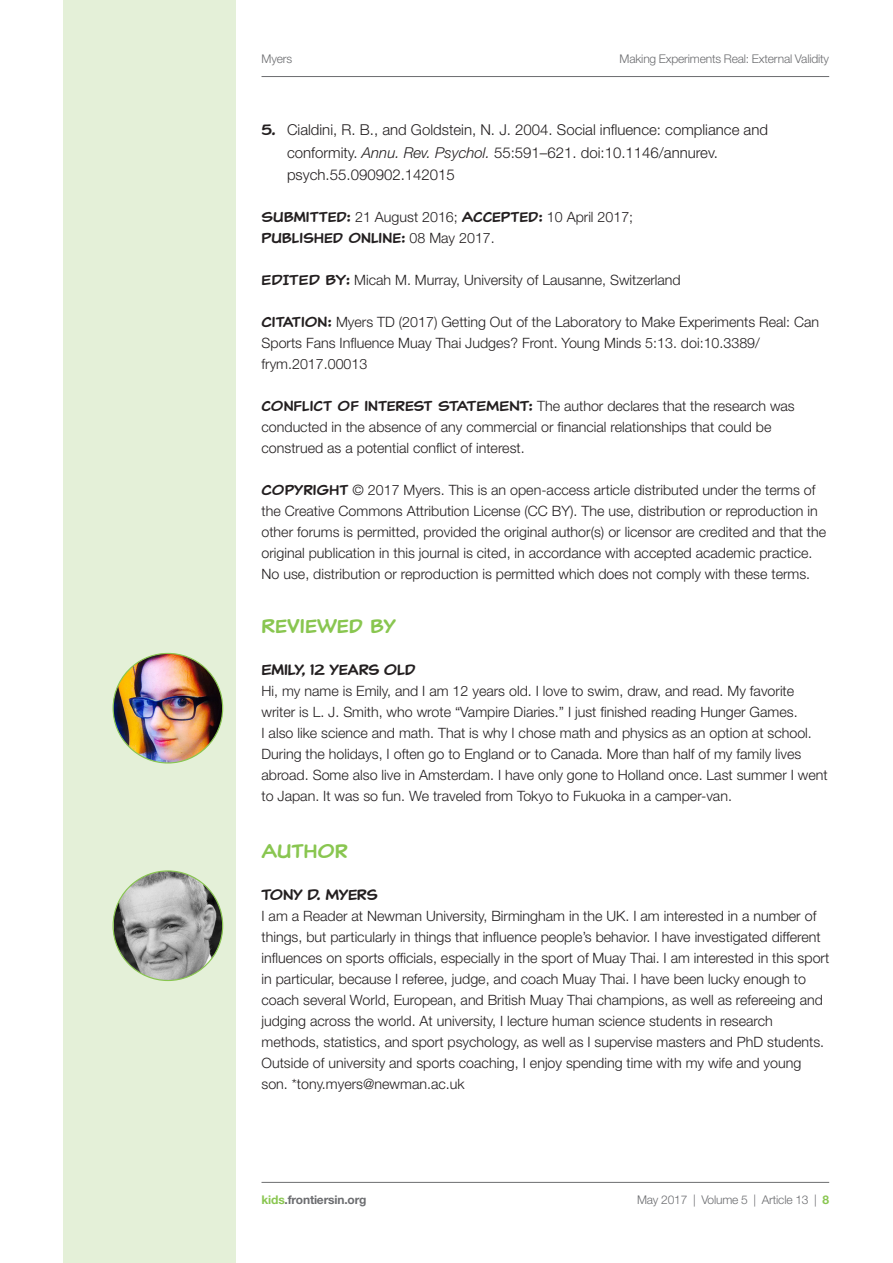
<style>
.page{position:relative;width:893px;height:1263px;background:#fff}
.page>*{position:absolute;margin:0;border:0;box-sizing:border-box;transform-origin:0 0}
.t1{font:19.5px "Classic Comic";color:#89c650}
.t2{font:300 15px/22.5px "Helvetica Neue LT Std";color:#231f20}
.t3{font:15px "Classic Comic";letter-spacing:-.02em;color:#231f20}
.t4{font:300 14.25px/21px "Helvetica Neue LT Std";color:#231f20}
.t5{font:14.25px "Classic Comic";color:#231f20}
.t6{font:300 12px "Helvetica Neue LT Std";letter-spacing:-.015em;color:#6c6d70}
.t7{font:700 12px "Helvetica Neue LT Std";letter-spacing:-.015em;color:#6c6d70}
.s1{font-family:"Classic Comic";font-weight:400}
.s2{font-style:italic}
.s3{font-family:"Helvetica Neue LT Std";font-weight:300}
.s4{color:#89c650}
.s5{font-weight:700;color:#89c650}
</style>
<div class="page">
<hr style="left:261px;top:76px;width:568px;height:1px;background:#6c6d70">
<div style="left:64px;top:0;width:172px;height:1263px;background:#e4f0d8"></div>
<hr style="left:261px;top:1182px;width:568px;height:1px;background:#6c6d70">
<img style="left:112px;top:652px;width:112px;height:112px">
<svg style="left:112px;top:870px;width:112px;height:111px"></svg>
<p class="t6" style="left:261px;top:51px;width:32px">Myers</p>
<p class="t6" style="left:620px;top:51px;width:211px">Making Experiments Real: External Validity</p>
<p class="t2" style="left:287px;top:118px;width:483px;text-indent:-26px"><span class="s1">5.</span> Cialdini, R. B., and Goldstein, N. J. 2004. Social influence: compliance and conformity. <span class="s2">Annu. Rev. Psychol.</span> 55:591–621. doi:10.1146/annurev. psych.55.090902.142015</p>
<p class="t4" style="left:261px;top:206px;width:373px"><span class="s1">SUBMITTED:</span> 21 August 2016; <span class="s1">ACCEPTED:</span> 10 April 2017;</p>
<p class="t5" style="left:261px;top:229px;width:235px">PUBLISHED ONLINE: <span class="s3">08 May 2017.</span></p>
<p class="t4" style="left:261px;top:269px;width:421px"><span class="s1">EDITED BY:</span> Micah M. Murray, University of Lausanne, Switzerland</p>
<p class="t4" style="left:261px;top:311px;width:559px"><span class="s1">CITATION:</span> Myers TD (2017) Getting Out of the Laboratory to Make Experiments Real: Can<br>Sports Fans Influence Muay Thai Judges? Front. Young Minds 5:13. doi:10.3389/ frym.2017.00013</p>
<p class="t4" style="left:261px;top:395px;width:535px"><span class="s1">CONFLICT OF INTEREST STATEMENT:</span> The author declares that the research was conducted in the absence of any commercial or financial relationships that could be construed as a potential conflict of interest.</p>
<p class="t4" style="left:261px;top:479px;width:566px"><span class="s1">COPYRIGHT</span> © 2017 Myers. This is an open-access article distributed under the terms of the Creative Commons Attribution License (CC BY). The use, distribution or reproduction in other forums is permitted, provided the original author(s) or licensor are credited and that the original publication in this journal is cited, in accordance with accepted academic practice.<br>No use, distribution or reproduction is permitted which does not comply with these terms.</p>
<h1 class="t1" style="left:261px;top:613px;width:136px">REVIEWED BY</h1>
<p class="t3" style="left:261px;top:660px;width:156px">EMILY, 12 YEARS OLD</p>
<p class="t4" style="left:261px;top:680px;width:568px">Hi, my name is Emily, and I am 12 years old. I love to swim, draw, and read. My favorite writer is L. J. Smith, who wrote “Vampire Diaries.” I just finished reading Hunger Games.<br>I also like science and math. That is why I chose math and physics as an option at school.<br>During the holidays, I often go to England or to Canada. More than half of my family lives abroad. Some also live in Amsterdam. I have only gone to Holland once. Last summer I went to Japan. It was so fun. We traveled from Tokyo to Fukuoka in a camper-van.</p>
<h1 class="t1" style="left:261px;top:838px;width:88px">AUTHOR</h1>
<p class="t3" style="left:261px;top:885px;width:118px">TONY D. MYERS</p>
<p class="t4" style="left:261px;top:905px;width:569px">I am a Reader at Newman University, Birmingham in the UK. I am interested in a number of things, but particularly in things that influence people’s behavior. I have investigated different influences on sports officials, especially in the sport of Muay Thai. I am interested in this sport in particular, because I referee, judge, and coach Muay Thai. I have been lucky enough to coach several World, European, and British Muay Thai champions, as well as refereeing and judging across the world. At university, I lecture human science students in research methods, statistics, and sport psychology, as well as I supervise masters and PhD students.<br>Outside of university and sports coaching, I enjoy spending time with my wife and young son. *tony.myers@newman.ac.uk</p>
<p class="t7" style="left:261px;top:1192px;width:107px"><span class="s4">kids</span>.frontiersin.org</p>
<p class="t6" style="left:637px;top:1192px;width:194px">May 2017 | Volume 5 | Article 13 | <span class="s5">8</span></p>
</div>
